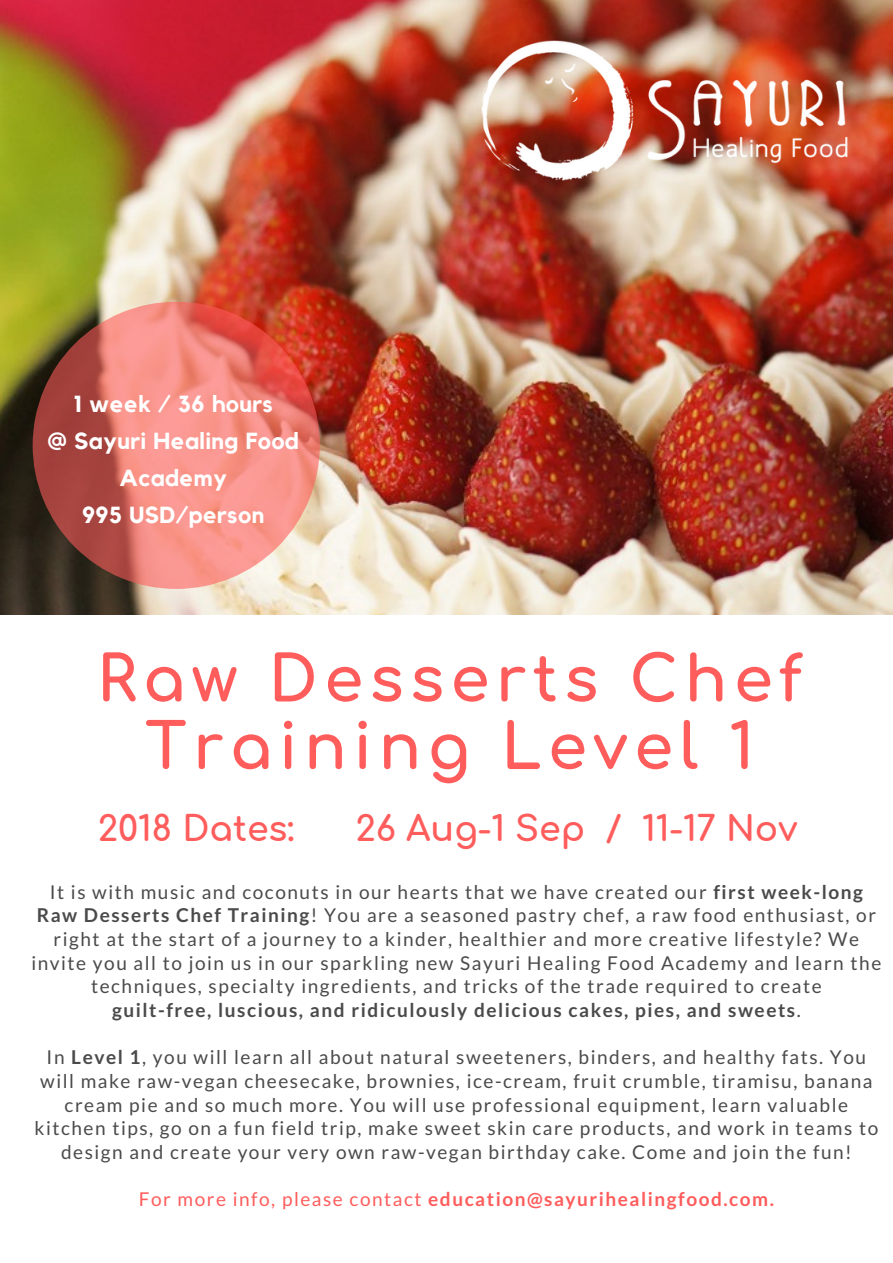
<style>
.page{position:relative;width:893px;height:1263px;background:#fff}
.page>*{position:absolute;margin:0;border:0;box-sizing:border-box;transform-origin:0 0}
.t1{font:700 62.85px/67.5px "Comfortaa";letter-spacing:.1em;color:#ff5c5c;text-align:center}
.t2{font:700 34.8px "Comfortaa";color:#ff5c5c}
.t3{font:700 23.25px/37.2px "Kollektif";letter-spacing:.02em;color:#fff;text-align:center}
.t4{font:19.05px/23.7px "Lato";letter-spacing:.08em;color:#4a4a4a;text-align:center}
.t5{font:700 19.05px "Lato";letter-spacing:.08em;color:#ff5c5c}
.s1{font-weight:700}
.s2{font-weight:400}
</style>
<div class="page">
<img style="left:0;top:0;width:893px;height:615px">
<img style="left:448px;top:33px;width:445px;height:161px">
<svg style="left:33px;top:302px;width:287px;height:287px;background:#d2786b"></svg>
<p class="t3" style="left:47px;top:386px;width:253px">1 week / 36 hours<br>@ Sayuri Healing Food<br>Academy<br>995 USD/person</p>
<h1 class="t1" style="left:97px;top:647px;width:707px">Raw Desserts Chef<br>Training Level 1</h1>
<h2 class="t2" style="left:98px;top:811px;width:198px">2018 Dates:</h2>
<h2 class="t2" style="left:355px;top:811px;width:444px">26 Aug-1 Sep / 11-17 Nov</h2>
<p class="t4" style="left:31px;top:879px;width:851px">It is with music and coconuts in our hearts that we have created our <span class="s1">first week-long Raw Desserts Chef Training</span>! You are a seasoned pastry chef, a raw food enthusiast, or right at the start of a journey to a kinder, healthier and more creative lifestyle? We invite you all to join us in our sparkling new Sayuri Healing Food Academy and learn the techniques, specialty ingredients, and tricks of the trade required to create<br><span class="s1">guilt-free, luscious, and ridiculously delicious cakes, pies, and sweets</span>.</p>
<p class="t4" style="left:35px;top:1045px;width:845px">In <span class="s1">Level 1</span>, you will learn all about natural sweeteners, binders, and healthy fats. You will make raw-vegan cheesecake, brownies, ice-cream, fruit crumble, tiramisu, banana cream pie and so much more. You will use professional equipment, learn valuable kitchen tips, go on a fun field trip, make sweet skin care products, and work in teams to design and create your very own raw-vegan birthday cake. Come and join the fun!</p>
<p class="t5" style="left:139px;top:1187px;width:637px"><span class="s2">For more info, please contact</span> education@sayurihealingfood.com.</p>
</div>
